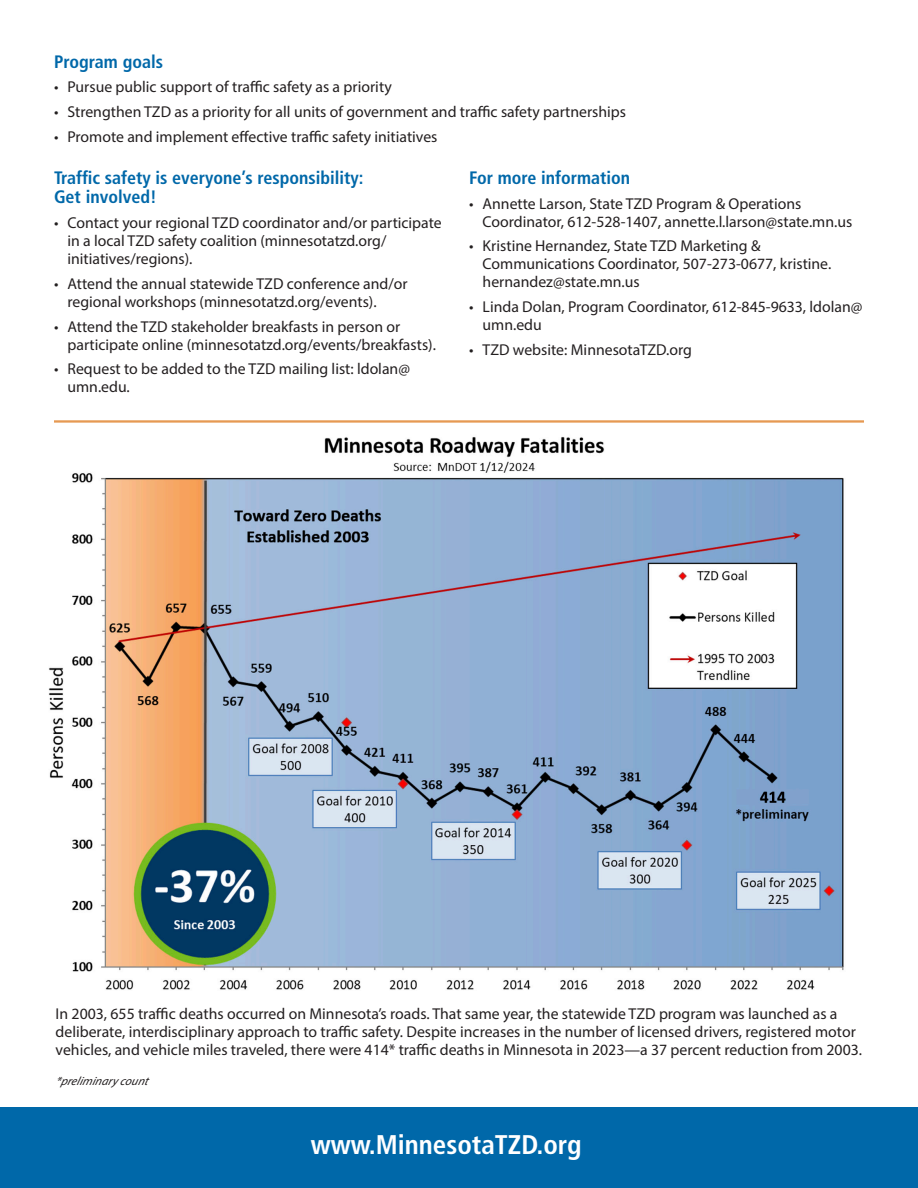
<style>
.page{position:relative;width:918px;height:1188px;background:#fff}
.page>*{position:absolute;margin:0;border:0;box-sizing:border-box;transform-origin:0 0}
.t1{font:700 condensed 27px "Frutiger LT Std";color:#fff}
.subhead{font:700 condensed 18px/19.5px "Frutiger LT Std";color:#0068a9}
.body{font:15.75px/18px "Myriad Pro";color:#231f20}
.body-2{font:italic 12px "Myriad Pro";color:#231f20}
</style>
<div class="page">
<div style="left:0;top:1107px;width:918px;height:81px;background:#0068a9"></div>
<hr style="left:54px;top:421px;width:810px;height:1px;background:#de791b">
<hr style="left:54px;top:422px;width:810px;height:1px;background:#de791b">
<img style="left:48px;top:437px;width:796px;height:553px">
<p class="subhead" style="left:54px;top:52px;width:111px">Program goals</p>
<p class="body" style="left:54px;top:78px;width:339px">• Pursue public support of traffic safety as a priority</p>
<p class="body" style="left:54px;top:102px;width:574px">• Strengthen TZD as a priority for all units of government and traffic safety partnerships</p>
<p class="body" style="left:54px;top:127px;width:385px">• Promote and implement effective traffic safety initiatives</p>
<p class="subhead" style="left:54px;top:168px;width:311px">Traffic safety is everyone’s responsibility:<br>Get involved!</p>
<p class="body" style="left:68px;top:214px;width:376px;text-indent:-14px">• Contact your regional TZD coordinator and/or participate in a local TZD safety coalition (minnesotatzd.org/ initiatives/regions).</p>
<p class="body" style="left:68px;top:274px;width:342px;text-indent:-14px">• Attend the annual statewide TZD conference and/or regional workshops (minnesotatzd.org/events).</p>
<p class="body" style="left:68px;top:317px;width:370px;text-indent:-14px">• Attend the TZD stakeholder breakfasts in person or participate online (minnesotatzd.org/events/breakfasts).</p>
<p class="body" style="left:68px;top:360px;width:344px;text-indent:-14px">• Request to be added to the TZD mailing list: ldolan@ umn.edu.</p>
<p class="subhead" style="left:469px;top:168px;width:163px">For more information</p>
<p class="body" style="left:483px;top:194px;width:371px;text-indent:-14px">• Annette Larson, State TZD Program &amp; Operations<br>Coordinator, 612-528-1407, annette.l.larson@state.mn.us</p>
<p class="body" style="left:483px;top:237px;width:350px;text-indent:-14px">• Kristine Hernandez, State TZD Marketing &amp;<br>Communications Coordinator, 507-273-0677, kristine. hernandez@state.mn.us</p>
<p class="body" style="left:483px;top:298px;width:381px;text-indent:-14px">• Linda Dolan, Program Coordinator, 612-845-9633, ldolan@ umn.edu</p>
<p class="body" style="left:469px;top:340px;width:224px">• TZD website: MinnesotaTZD.org</p>
<p class="body" style="left:56px;top:1004px;width:808px">In 2003, 655 traffic deaths occurred on Minnesota’s roads. That same year, the statewide TZD program was launched as a deliberate, interdisciplinary approach to traffic safety. Despite increases in the number of licensed drivers, registered motor vehicles, and vehicle miles traveled, there were 414* traffic deaths in Minnesota in 2023—a 37 percent reduction from 2003.</p>
<p class="body-2" style="left:56px;top:1073px;width:98px">*preliminary count</p>
<p class="t1" style="left:311px;top:1129px;width:272px">www.MinnesotaTZD.org</p>
</div>
